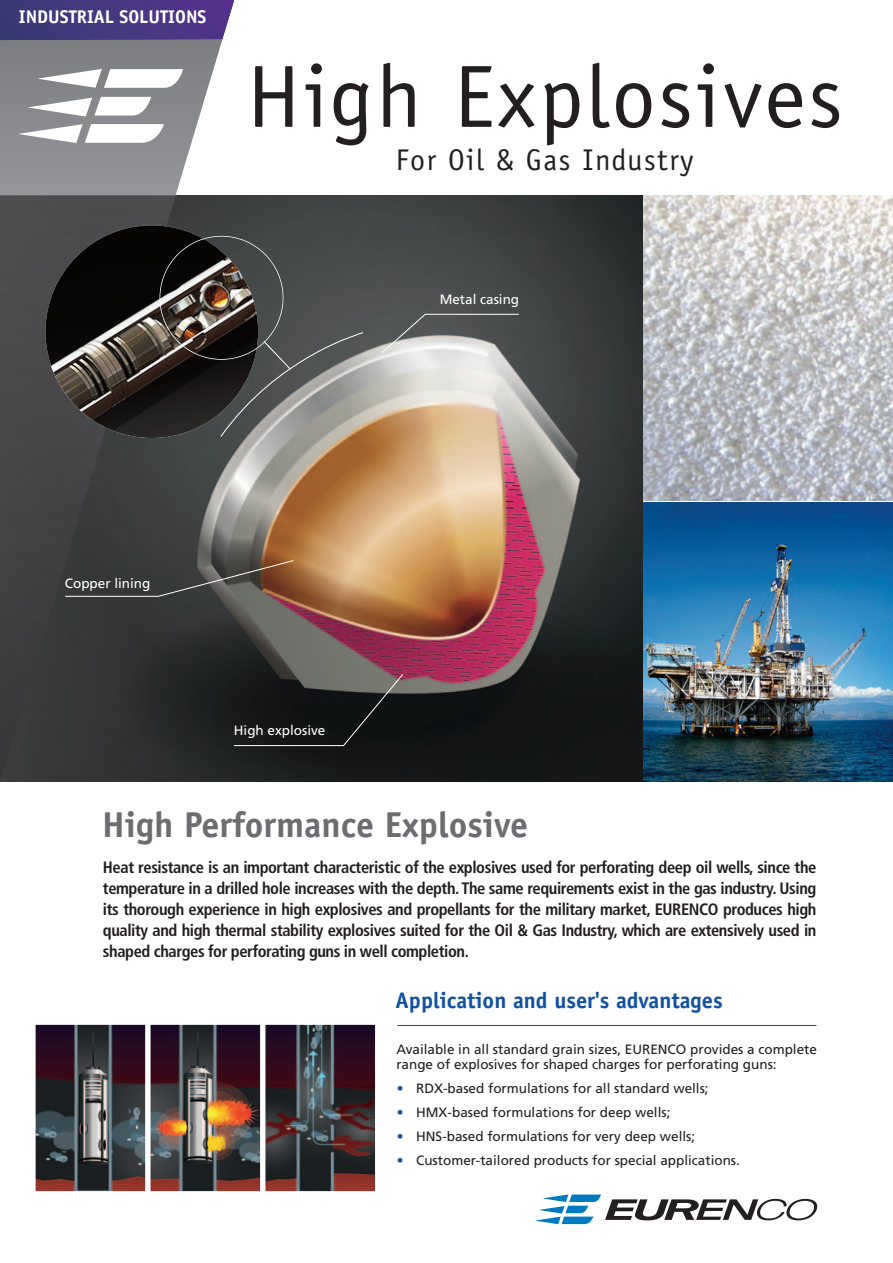
<style>
.page{position:relative;width:893px;height:1263px;background:#fff}
.page>*{position:absolute;margin:0;border:0;box-sizing:border-box;transform-origin:0 0}
.t1{font:88.5px "Officina Sans Std";letter-spacing:.03em;color:#231f20}
.t2{font:700 36px "Officina Sans Std";color:#6c6d70}
.t3{font:30px "Officina Sans Std";letter-spacing:.05em;color:#231f20}
.t4{font:700 22.5px "Officina Sans Std";color:#1151a4}
.t5{font:700 18.45px "Officina Sans Std";color:#fff}
.t6{font:700 condensed 16.5px/21px "Frutiger LT Std";letter-spacing:-.025em;color:#231f20;text-align:justify}
.t7{font:13.5px/15px "Frutiger LT Std";color:#231f20}
.t8{font:13.5px "Frutiger LT Std";color:#fff}
.s1{color:#1151a4}
</style>
<div class="page">
<img style="left:176px;top:196px;width:467px;height:585px">
<img style="left:0;top:40px;width:235px;height:156px">
<img style="left:0;top:196px;width:176px;height:585px">
<img style="left:643px;top:502px;width:250px;height:279px">
<svg style="left:643px;top:196px;width:250px;height:305px;background:#c5c6c9"></svg>
<svg style="left:535px;top:1194px;width:283px;height:30px"></svg>
<img style="left:37px;top:1026px;width:107px;height:164px">
<div style="left:34px;top:1023px;width:113px;height:170px;border:2px solid #fff"></div>
<img style="left:152px;top:1026px;width:107px;height:164px">
<div style="left:149px;top:1023px;width:113px;height:170px;border:2px solid #fff"></div>
<img style="left:267px;top:1026px;width:107px;height:164px">
<div style="left:264px;top:1023px;width:113px;height:170px;border:2px solid #fff"></div>
<hr style="left:397px;top:1025px;width:419px;height:1px;background:#1151a4">
<svg style="left:0;top:0;width:235px;height:40px;background:#4b3d83"></svg>
<svg style="left:38px;top:69px;width:145px;height:19px"></svg>
<svg style="left:28px;top:97px;width:123px;height:19px"></svg>
<svg style="left:18px;top:124px;width:146px;height:19px"></svg>
<img style="left:45px;top:225px;width:213px;height:213px;border-radius:50%">
<svg style="left:64px;top:560px;width:230px;height:37px;background:#4c4641"></svg>
<svg style="left:233px;top:673px;width:171px;height:73px;background:#242626"></svg>
<svg style="left:381px;top:314px;width:138px;height:40px;background:#828584"></svg>
<svg style="left:220px;top:332px;width:144px;height:106px;background:#6a6a68"></svg>
<p class="t5" style="left:19px;top:10px;width:189px">INDUSTRIAL SOLUTIONS</p>
<h1 class="t1" style="left:247px;top:63px;width:598px">High Explosives</h1>
<h3 class="t3" style="left:396px;top:149px;width:299px">For Oil &amp; Gas Industry</h3>
<p class="t8" style="left:440px;top:294px;width:81px">Metal casing</p>
<p class="t8" style="left:65px;top:578px;width:87px">Copper lining</p>
<p class="t8" style="left:234px;top:725px;width:93px">High explosive</p>
<h2 class="t2" style="left:102px;top:811px;width:428px">High Performance Explosive</h2>
<p class="t6" style="left:103px;top:858px;width:715px">Heat resistance is an important characteristic of the explosives used for perforating deep oil wells, since the temperature in a drilled hole increases with the depth. The same requirements exist in the gas industry. Using its thorough experience in high explosives and propellants for the military market, EURENCO produces high quality and high thermal stability explosives suited for the Oil &amp; Gas Industry, which are extensively used in shaped charges for perforating guns in well completion.</p>
<h3 class="t4" style="left:396px;top:992px;width:329px">Application and user's advantages</h3>
<p class="t7" style="left:396px;top:1043px;width:422px">Available in all standard grain sizes, EURENCO provides a complete range of explosives for shaped charges for perforating guns:</p>
<p class="t7" style="left:397px;top:1082px;width:313px"><span class="s1">•</span> RDX-based formulations for all standard wells;</p>
<p class="t7" style="left:397px;top:1106px;width:275px"><span class="s1">•</span> HMX-based formulations for deep wells;</p>
<p class="t7" style="left:397px;top:1130px;width:300px"><span class="s1">•</span> HNS-based formulations for very deep wells;</p>
<p class="t7" style="left:397px;top:1154px;width:345px"><span class="s1">•</span> Customer-tailored products for special applications.</p>
</div>
